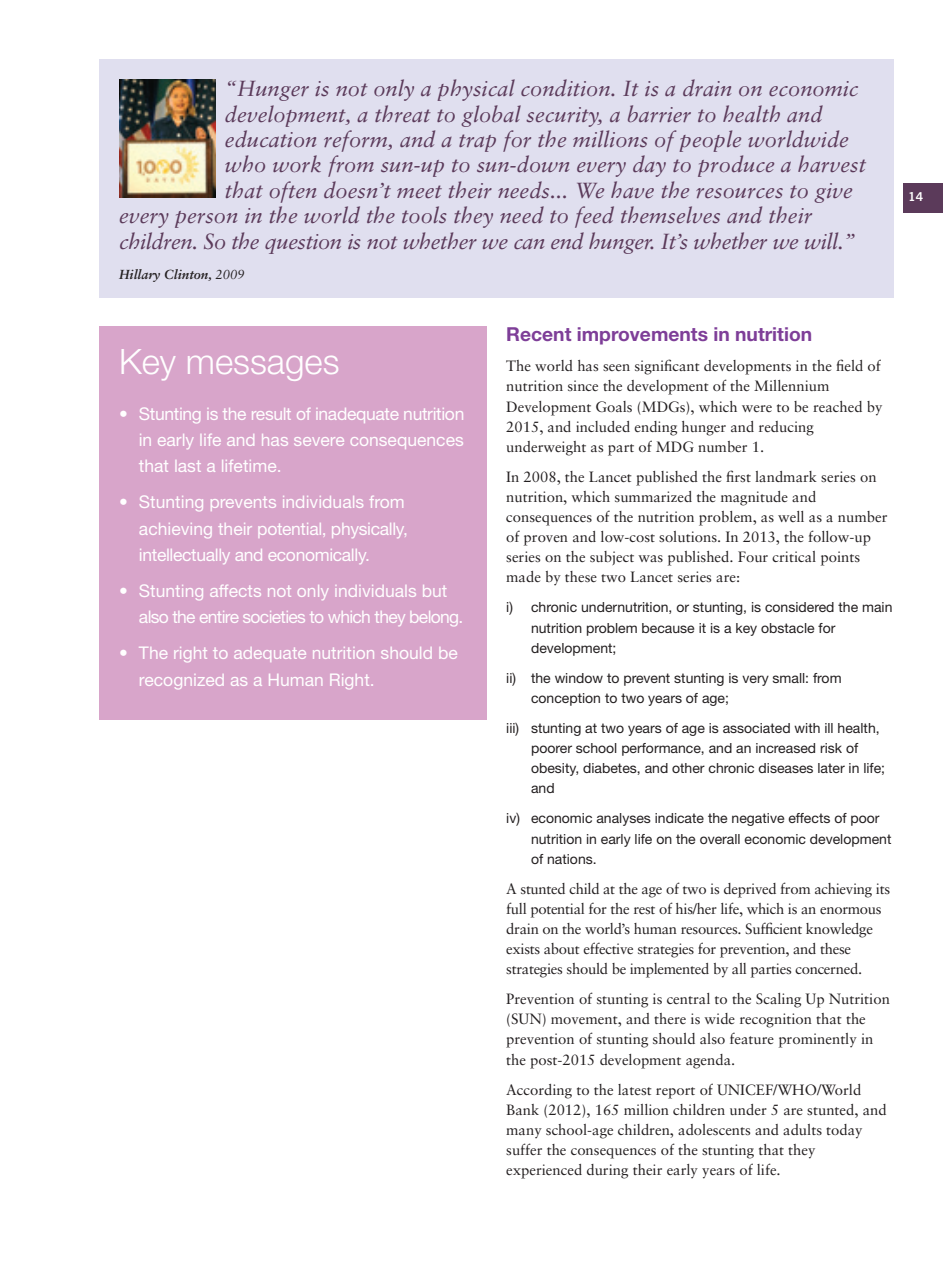
<style>
.page{position:relative;width:943px;height:1265px;background:#fff}
.page>*{position:absolute;margin:0;border:0;box-sizing:border-box;transform-origin:0 0}
.Key_Messages_Title{font:300 35px "Helvetica Neue";color:#fff}
.Large_quotes{font:italic 21.88px "Sabon";color:#5b3a5a}
.Large_quotes-2{font:italic 21.88px "Sabon";letter-spacing:-.02em;color:#5b3a5a}
.Text_bold_1{font:700 19.25px "Helvetica Neue";color:#7e3e98}
.Key_Points{font:17.5px/26.2px "Helvetica Neue";color:#fff;text-align:justify}
.Key_Points-2{font:17.5px/26.2px "Helvetica Neue";letter-spacing:-.02em;color:#fff}
.Key_Points-3{font:17.5px/26.2px "Helvetica Neue";letter-spacing:-.04em;color:#fff}
.Text{font:14.88px/20.1px "Sabon";color:#231f20}
.Text-2{font:14.88px/20.1px "Sabon";letter-spacing:-.02em;color:#231f20}
.Bullets{font:14px/20.1px "Helvetica Neue";color:#231f20}
.Large_quote_attribut{font:italic 700 13.12px "Sabon";color:#231f20}
.t1{font:12.25px "Trade Gothic Bold Two";color:#fff}
.s1{font-weight:400}
</style>
<div class="page">
<div style="left:903px;top:184px;width:40px;height:29px;background:#5b3a5a"></div>
<div style="left:99px;top:60px;width:794px;height:238px;background:#e0dfef"></div>
<div style="left:99px;top:326px;width:387px;height:393px;background:#d8a5ca"></div>
<img style="left:119px;top:79px;width:96px;height:118px">
<p class="Large_quotes" style="left:225px;top:76px;width:635px">“Hunger is not only a physical condition. It is a drain on economic</p>
<p class="Large_quotes" style="left:225px;top:101px;width:599px">development, a threat to global security, a barrier to health and</p>
<p class="Large_quotes" style="left:225px;top:127px;width:625px">education reform, and a trap for the millions of people worldwide</p>
<p class="Large_quotes" style="left:225px;top:152px;width:642px">who work from sun-up to sun-down every day to produce a harvest</p>
<p class="Large_quotes" style="left:225px;top:177px;width:629px">that often doesn’t meet their needs... We have the resources to give</p>
<p class="Large_quotes" style="left:119px;top:203px;width:694px">every person in the world the tools they need to feed themselves and their</p>
<p class="Large_quotes-2" style="left:119px;top:228px;width:738px">children. So the question is not whether we can end hunger. It’s whether we will.”</p>
<p class="Large_quote_attribut" style="left:119px;top:266px;width:127px">Hillary Clinton, <span class="s1">2009</span></p>
<p class="t1" style="left:908px;top:189px;width:16px">14</p>
<p class="Key_Messages_Title" style="left:119px;top:340px;width:222px">Key messages</p>
<p class="Key_Points" style="left:139px;top:400px;width:327px;text-indent:-20px">• Stunting is the result of inadequate nutrition in early life and has severe consequences that last a lifetime.</p>
<p class="Key_Points-2" style="left:139px;top:489px;width:270px;text-indent:-20px">• Stunting prevents individuals from achieving their potential, physically, intellectually and economically.</p>
<p class="Key_Points-3" style="left:139px;top:577px;width:326px;text-indent:-20px">• Stunting affects not only individuals but also the entire societies to which they belong.</p>
<p class="Key_Points" style="left:139px;top:640px;width:320px;text-indent:-20px">• The right to adequate nutrition should be recognized as a Human Right.</p>
<p class="Text_bold_1" style="left:506px;top:322px;width:307px">Recent improvements in nutrition</p>
<p class="Text" style="left:506px;top:356px;width:378px">The world has seen significant developments in the field of nutrition since the development of the Millennium Development Goals (MDGs), which were to be reached by 2015, and included ending hunger and reducing underweight as part of MDG number 1.</p>
<p class="Text" style="left:506px;top:466px;width:383px">In 2008, the Lancet published the first landmark series on nutrition, which summarized the magnitude and consequences of the nutrition problem, as well as a number of proven and low-cost solutions. In 2013, the follow-up series on the subject was published. Four critical points made by these two Lancet series are:</p>
<p class="Bullets" style="left:531px;top:597px;width:363px;text-indent:-25px">i) chronic undernutrition, or stunting, is considered the main nutrition problem because it is a key obstacle for development;</p>
<p class="Bullets" style="left:531px;top:668px;width:312px;text-indent:-25px">ii) the window to prevent stunting is very small: from conception to two years of age;</p>
<p class="Bullets" style="left:531px;top:718px;width:355px;text-indent:-25px">iii) stunting at two years of age is associated with ill health, poorer school performance, and an increased risk of obesity, diabetes, and other chronic diseases later in life; and</p>
<p class="Bullets" style="left:531px;top:808px;width:362px;text-indent:-25px">iv) economic analyses indicate the negative effects of poor nutrition in early life on the overall economic development of nations.</p>
<p class="Text-2" style="left:506px;top:878px;width:385px">A stunted child at the age of two is deprived from achieving its full potential for the rest of his/her life, which is an enormous drain on the world’s human resources. Sufficient knowledge exists about effective strategies for prevention, and these strategies should be implemented by all parties concerned.</p>
<p class="Text" style="left:506px;top:989px;width:385px">Prevention of stunting is central to the Scaling Up Nutrition (SUN) movement, and there is wide recognition that the prevention of stunting should also feature prominently in the post-2015 development agenda.</p>
<p class="Text" style="left:506px;top:1079px;width:382px">According to the latest report of UNICEF/WHO/World Bank (2012), 165 million children under 5 are stunted, and many school-age children, adolescents and adults today suffer the consequences of the stunting that they experienced during their early years of life.</p>
</div>
